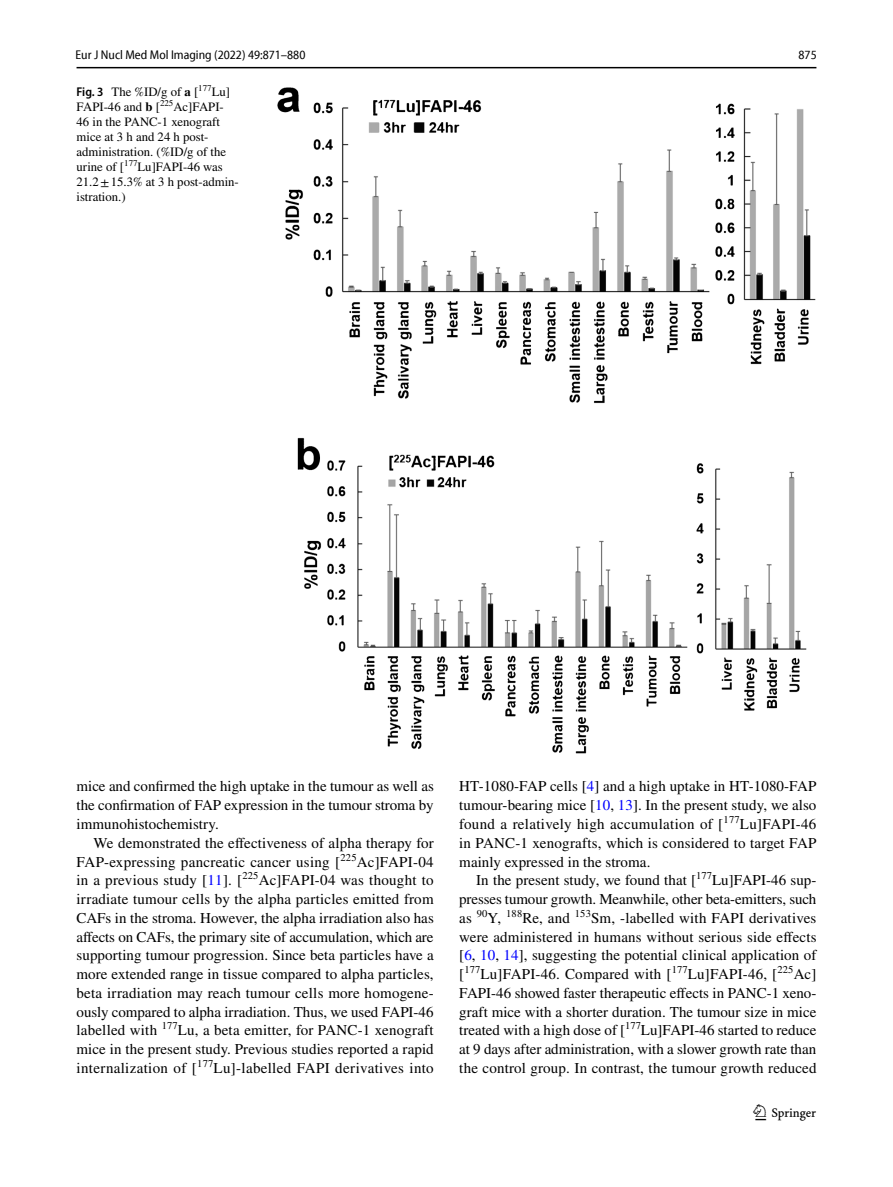
<style>
.page{position:relative;width:893px;height:1187px;background:#fff}
.page>*{position:absolute;margin:0;border:0;box-sizing:border-box;transform-origin:0 0}
.t1{font:22.5px "Springnew Regular 3";color:#000}
.t2{font:15px/18.8px "STIX";letter-spacing:.01em;color:#000;text-align:justify}
.t3{font:12.75px/15px "STIX";color:#000}
.t4{font:semi-condensed 12.75px "Myriad Pro Unic";color:#000}
.s1{font-family:"Myriad Pro";font-weight:600;font-stretch:semi-condensed}
.s2{font-weight:700}
.s3{color:#00f}
</style>
<div class="page">
<hr style="left:77px;top:67px;width:739px;height:1px;background:#000">
<img style="left:277px;top:87px;width:539px;height:667px">
<p class="t4" style="left:76px;top:50px;width:231px">Eur J Nucl Med Mol Imaging (2022) 49:871–880</p>
<p class="t4" style="left:799px;top:50px;width:20px">875</p>
<p class="t3" style="left:77px;top:85px;width:164px"><span class="s1">Fig. 3</span> The %ID/g of <span class="s2">a</span> [<sup>177</sup>Lu]<br>FAPI-46 and <span class="s2">b</span> [<sup>225</sup>Ac]FAPI-<br>46 in the PANC-1 xenograft mice at 3 h and 24 h post&shy;administration. (%ID/g of the urine of [<sup>177</sup>Lu]FAPI-46 was<br>21.2±15.3% at 3 h post-admin&shy;istration.)</p>
<p class="t2" style="left:77px;top:778px;width:359px">mice and confirmed the high uptake in the tumour as well as the confirmation of FAP expression in the tumour stroma by immunohistochemistry.</p>
<p class="t2" style="left:77px;top:834px;width:359px;text-indent:17px">We demonstrated the effectiveness of alpha therapy for FAP-expressing pancreatic cancer using [<sup>225</sup>Ac]FAPI-04 in a previous study [<span class="s3">11</span>]. [<sup>225</sup>Ac]FAPI-04 was thought to irradiate tumour cells by the alpha particles emitted from CAFs in the stroma. However, the alpha irradiation also has affects on CAFs, the primary site of accumulation, which are supporting tumour progression. Since beta particles have a more extended range in tissue compared to alpha particles, beta irradiation may reach tumour cells more homogene&shy;ously compared to alpha irradiation. Thus, we used FAPI-46 labelled with <sup>177</sup>Lu, a beta emitter, for PANC-1 xenograft mice in the present study. Previous studies reported a rapid internalization of [<sup>177</sup>Lu]-labelled FAPI derivatives into</p>
<p class="t2" style="left:459px;top:778px;width:359px">HT-1080-FAP cells [<span class="s3">4</span>] and a high uptake in HT-1080-FAP tumour-bearing mice [<span class="s3">10</span>, <span class="s3">13</span>]. In the present study, we also found a relatively high accumulation of [<sup>177</sup>Lu]FAPI-46 in PANC-1 xenografts, which is considered to target FAP mainly expressed in the stroma.</p>
<p class="t2" style="left:459px;top:871px;width:359px;text-indent:17px">In the present study, we found that [<sup>177</sup>Lu]FAPI-46 sup&shy;presses tumour growth. Meanwhile, other beta-emitters, such as <sup>90</sup>Y, <sup>188</sup>Re, and <sup>153</sup>Sm, -labelled with FAPI derivatives were administered in humans without serious side effects [<span class="s3">6</span>, <span class="s3">10</span>, <span class="s3">14</span>], suggesting the potential clinical application of [<sup>177</sup>Lu]FAPI-46. Compared with [<sup>177</sup>Lu]FAPI-46, [<sup>225</sup>Ac] FAPI-46 showed faster therapeutic effects in PANC-1 xeno&shy;graft mice with a shorter duration. The tumour size in mice treated with a high dose of [<sup>177</sup>Lu]FAPI-46 started to reduce at 9 days after administration, with a slower growth rate than the control group. In contrast, the tumour growth reduced</p>
<h1 class="t1" style="left:755px;top:1104px;width:62px">1 3</h1>
</div>
